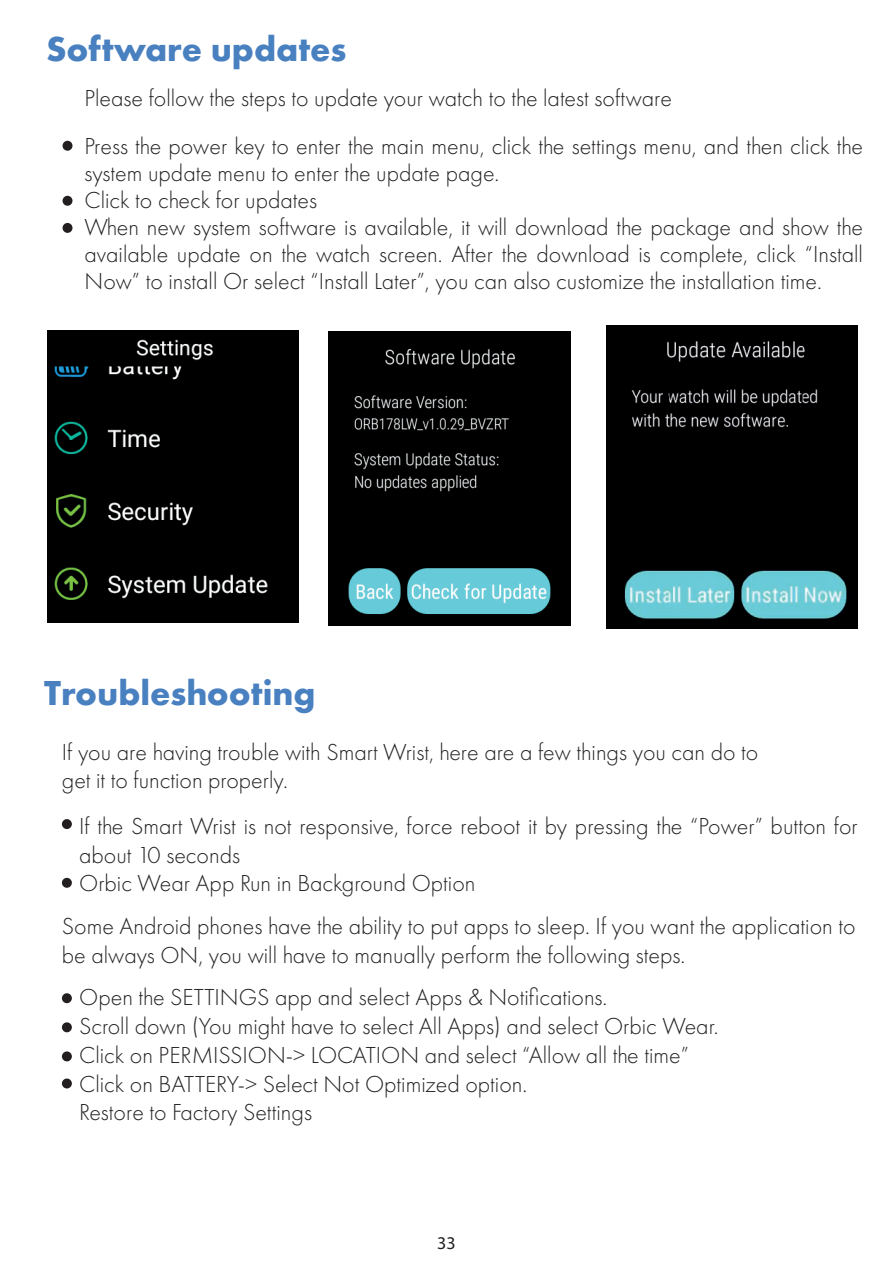
<style>
.page{position:relative;width:893px;height:1263px;background:#fff}
.page>*{position:absolute;margin:0;border:0;box-sizing:border-box;transform-origin:0 0}
.t1{font:700 36px "Futura PT";color:#4980c0}
.t2{font:300 24px/28.8px "Futura PT";color:#231f20}
.t3{font:18px "Myriad Pro";color:#231f20}
</style>
<div class="page">
<div style="left:62px;top:819px;width:10px;height:10px;background:#231f20;border-radius:50%"></div>
<div style="left:62px;top:878px;width:10px;height:10px;background:#231f20;border-radius:50%"></div>
<div style="left:62px;top:993px;width:10px;height:10px;background:#231f20;border-radius:50%"></div>
<div style="left:62px;top:1022px;width:10px;height:10px;background:#231f20;border-radius:50%"></div>
<div style="left:62px;top:1051px;width:10px;height:10px;background:#231f20;border-radius:50%"></div>
<div style="left:62px;top:1078px;width:10px;height:10px;background:#231f20;border-radius:50%"></div>
<div style="left:63px;top:141px;width:9px;height:10px;background:#231f20;border-radius:50%"></div>
<div style="left:63px;top:196px;width:9px;height:10px;background:#231f20;border-radius:50%"></div>
<div style="left:63px;top:223px;width:9px;height:10px;background:#231f20;border-radius:50%"></div>
<img style="left:329px;top:331px;width:241px;height:294px">
<img style="left:48px;top:330px;width:250px;height:292px">
<img style="left:606px;top:325px;width:251px;height:303px">
<h1 class="t1" style="left:46px;top:26px;width:302px">Software updates</h1>
<p class="t2" style="left:85px;top:74px;width:780px;line-height:48px">Please follow the steps to update your watch to the latest software<br>Press the power key to enter the main menu, click the settings menu, and then click the</p>
<p class="t2" style="left:85px;top:160px;width:780px;line-height:27px">system update menu to enter the update page.<br>Click to check for updates<br>When new system software is available, it will download the package and show the available update on the watch screen. After the download is complete, click “Install Now” to install Or select “Install Later”, you can also customize the installation time.</p>
<h1 class="t1" style="left:44px;top:670px;width:273px">Troubleshooting</h1>
<p class="t2" style="left:62px;top:737px;width:698px">If you are having trouble with Smart Wrist, here are a few things you can do to get it to function properly.</p>
<p class="t2" style="left:79px;top:812px;width:780px">If the Smart Wrist is not responsive, force reboot it by pressing the “Power” button for about 10 seconds<br>Orbic Wear App Run in Background Option</p>
<p class="t2" style="left:62px;top:912px;width:795px">Some Android phones have the ability to put apps to sleep. If you want the application to be always ON, you will have to manually perform the following steps.</p>
<p class="t2" style="left:79px;top:983px;width:641px">Open the SETTINGS app and select Apps &amp; Notifications.<br>Scroll down (You might have to select All Apps) and select Orbic Wear.<br>Click on PERMISSION-&gt; LOCATION and select “Allow all the time” Click on BATTERY-&gt; Select Not Optimized option.<br>Restore to Factory Settings</p>
<p class="t3" style="left:437px;top:1232px;width:20px">33</p>
</div>
